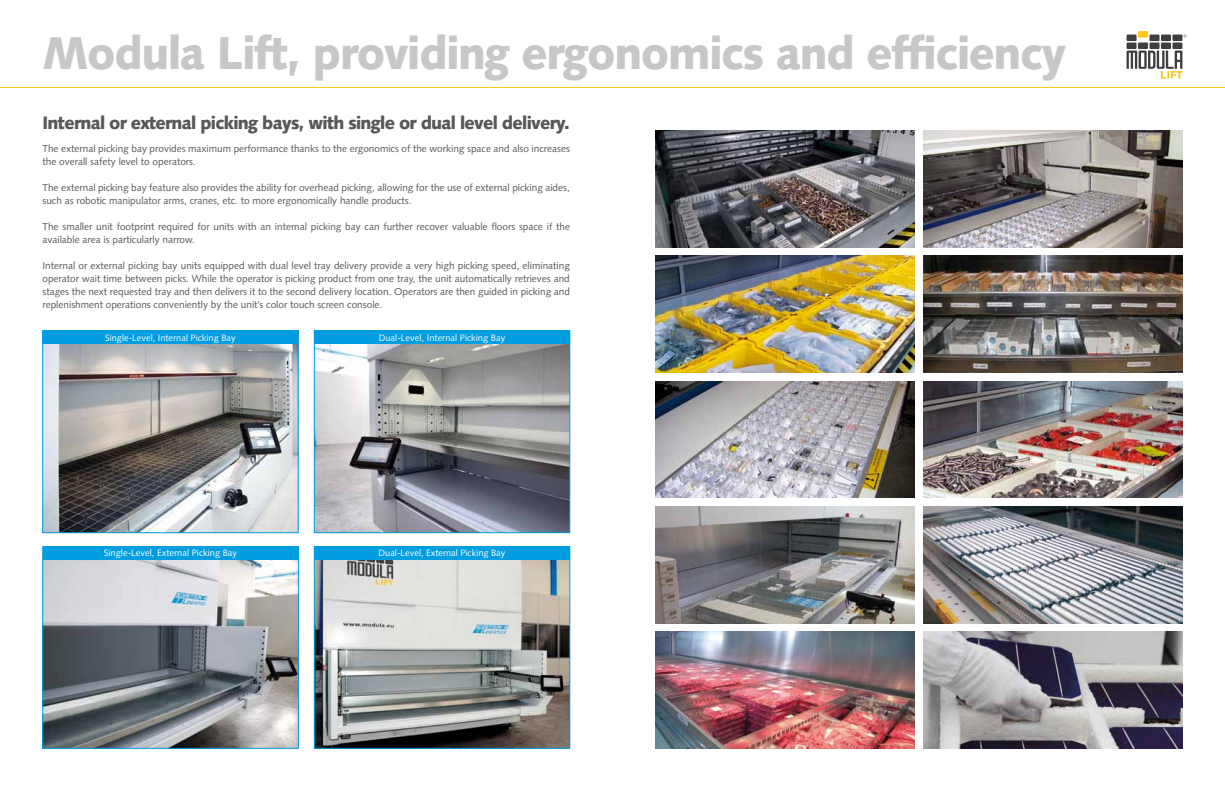
<style>
.page{position:relative;width:1225px;height:791px;background:#fff}
.page>*{position:absolute;margin:0;border:0;box-sizing:border-box;transform-origin:0 0}
.t1{font:900 46px "Syntax";letter-spacing:-.03em;color:#c6c7c8;scale:.96 1}
.t2{font:900 18px "Syntax";letter-spacing:-.04em;color:#58585a}
.t3{font:10px/13px "Syntax";color:#58585a}
.t4{font:9.3px "Syntax";color:#fff}
.t5{font:9.2px "Syntax";color:#fff}
</style>
<div class="page">
<hr style="left:0;top:87px;width:612px;height:1px;background:#fdca1b">
<hr style="left:612px;top:87px;width:613px;height:1px;background:#fdca1b">
<div style="left:1126px;top:35px;width:10px;height:6px;background:#3e3d40"></div>
<div style="left:1138px;top:31px;width:10px;height:7px;background:#fdca1b"></div>
<div style="left:1149px;top:35px;width:10px;height:6px;background:#3e3d40"></div>
<div style="left:1161px;top:35px;width:10px;height:6px;background:#3e3d40"></div>
<div style="left:1172px;top:35px;width:10px;height:6px;background:#3e3d40"></div>
<div style="left:1126px;top:43px;width:10px;height:6px;background:#3e3d40"></div>
<div style="left:1138px;top:43px;width:10px;height:6px;background:#3e3d40"></div>
<div style="left:1149px;top:43px;width:10px;height:6px;background:#3e3d40"></div>
<div style="left:1161px;top:43px;width:10px;height:6px;background:#3e3d40"></div>
<div style="left:1172px;top:43px;width:10px;height:6px;background:#3e3d40"></div>
<svg style="left:1126px;top:51px;width:56px;height:28px"></svg>
<img style="left:655px;top:631px;width:259px;height:117px">
<img style="left:655px;top:131px;width:259px;height:116px">
<img style="left:655px;top:256px;width:259px;height:117px">
<img style="left:655px;top:381px;width:259px;height:117px">
<img style="left:655px;top:506px;width:259px;height:117px">
<img style="left:923px;top:631px;width:259px;height:117px">
<img style="left:923px;top:131px;width:259px;height:116px">
<img style="left:923px;top:506px;width:259px;height:117px">
<img style="left:923px;top:381px;width:259px;height:117px">
<img style="left:923px;top:256px;width:259px;height:117px">
<img style="left:316px;top:344px;width:252px;height:187px">
<div style="left:314px;top:331px;width:256px;height:202px;border:1px solid #009ee0"></div>
<div style="left:314px;top:331px;width:256px;height:13px;background:#009ee0"></div>
<img style="left:45px;top:344px;width:251px;height:187px">
<div style="left:43px;top:331px;width:255px;height:202px;border:1px solid #009ee0"></div>
<div style="left:43px;top:331px;width:255px;height:13px;background:#009ee0"></div>
<img style="left:45px;top:559px;width:251px;height:187px">
<div style="left:43px;top:546px;width:255px;height:13px;background:#009ee0"></div>
<img style="left:316px;top:559px;width:252px;height:187px">
<div style="left:314px;top:546px;width:256px;height:202px;border:1px solid #009ee0"></div>
<div style="left:314px;top:546px;width:256px;height:13px;background:#009ee0"></div>
<h1 class="t1" style="left:43px;top:26px;width:1068px">Modula Lift, providing ergonomics and efficiency</h1>
<h2 class="t2" style="left:43px;top:112px;width:529px">Internal or external picking bays, with single or dual level delivery.</h2>
<p class="t3" style="left:43px;top:142px;width:529px">The external picking bay provides maximum performance thanks to the ergonomics of the working space and also increases the overall safety level to operators.</p>
<p class="t3" style="left:43px;top:181px;width:529px">The external picking bay feature also provides the ability for overhead picking, allowing for the use of external picking aides, such as robotic manipulator arms, cranes, etc. to more ergonomically handle products.</p>
<p class="t3" style="left:43px;top:220px;width:529px">The smaller unit footprint required for units with an internal picking bay can further recover valuable floors space if the available area is particularly narrow.</p>
<p class="t3" style="left:43px;top:259px;width:529px;text-align:justify">Internal or external picking bay units equipped with dual level tray delivery provide a very high picking speed, eliminating operator wait time between picks. While the operator is picking product from one tray, the unit automatically retrieves and stages the next requested tray and then delivers it to the second delivery location. Operators are then guided in picking and replenishment operations conveniently by the unit’s color touch screen console.</p>
<p class="t4" style="left:379px;top:332px;width:128px">Dual-Level, Internal Picking Bay</p>
<p class="t5" style="left:105px;top:332px;width:132px">Single-Level, Internal Picking Bay</p>
<p class="t4" style="left:104px;top:548px;width:135px">Single-Level, External Picking Bay</p>
<p class="t5" style="left:378px;top:548px;width:128px">Dual-Level, External Picking Bay</p>
</div>
